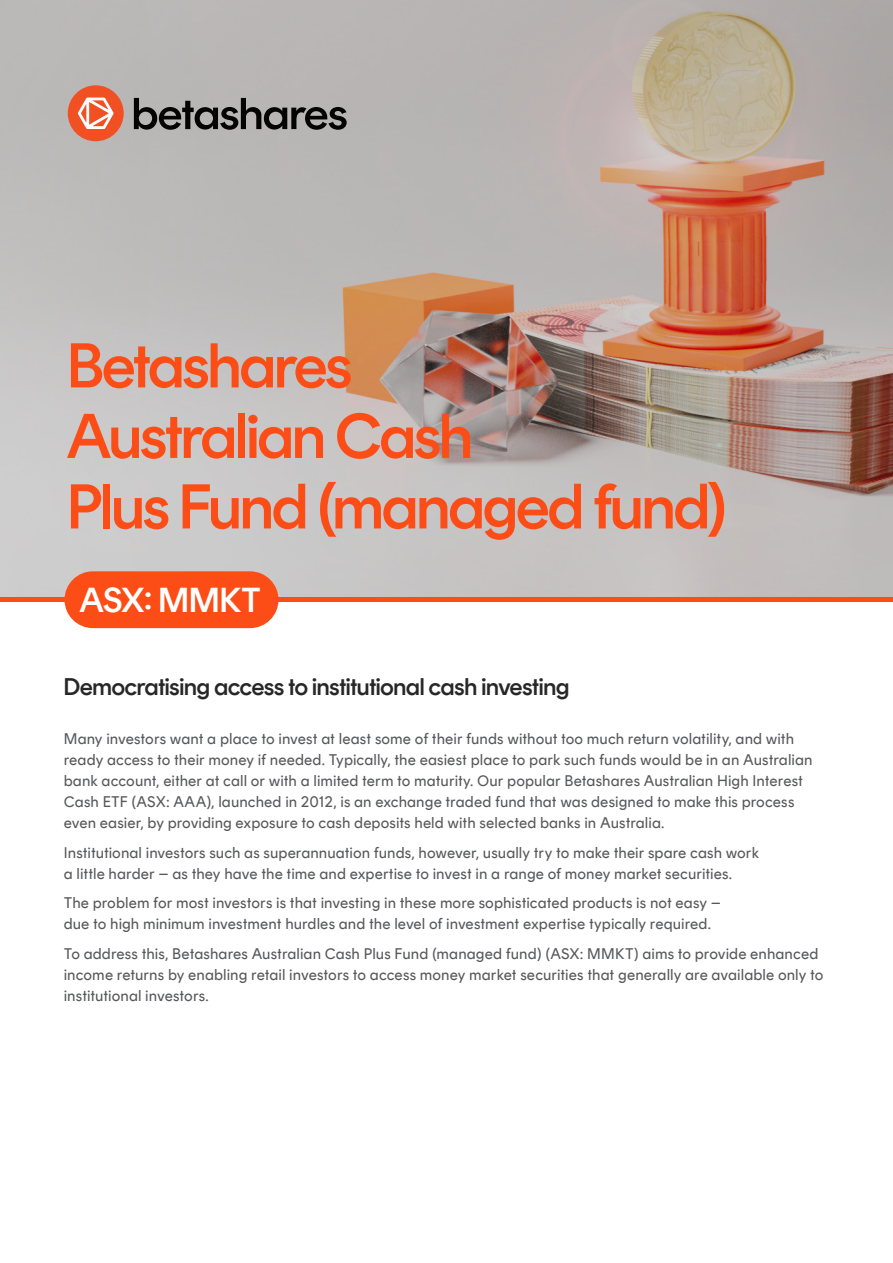
<style>
.page{position:relative;width:893px;height:1263px;background:#fff}
.page>*{position:absolute;margin:0;border:0;box-sizing:border-box;transform-origin:0 0}
.t1{font:500 63px "Rund Display";letter-spacing:-.025em;color:#fc4d16}
.t2{font:500 34.5px "Rund Display";letter-spacing:.01em;color:#fff}
.t3{font:500 24px "Rund Display";letter-spacing:-.01em;color:#272727}
.bullets_2{font:15px/21px "Rund Text";letter-spacing:.005em;color:#57585a}
</style>
<div class="page">
<hr style="left:0;top:597px;width:893px;height:4px;background:#fc4d16">
<svg style="left:0;top:0;width:893px;height:597px;background:#bcafa9"></svg>
<div style="left:64px;top:571px;width:215px;height:57px;background:#fc4d16;border-radius:28px"></div>
<div style="left:68px;top:85px;width:56px;height:56px;background:#f05022;border-radius:50%"></div>
<svg style="left:78px;top:98px;width:36px;height:31px"></svg>
<svg style="left:134px;top:98px;width:213px;height:32px;background:#71706f"></svg>
<h1 class="t1" style="left:67px;top:329px;width:286px">Betashares</h1>
<h1 class="t1" style="left:67px;top:400px;width:407px">Australian Cash</h1>
<h1 class="t1" style="left:67px;top:470px;width:661px">Plus Fund (managed fund)</h1>
<p class="t2" style="left:80px;top:580px;width:182px">ASX: MMKT</p>
<h2 class="t3" style="left:64px;top:673px;width:507px">Democratising access to institutional cash investing</h2>
<p class="bullets_2" style="left:64px;top:729px;width:750px">Many investors want a place to invest at least some of their funds without too much return volatility, and with ready access to their money if needed. Typically, the easiest place to park such funds would be in an Australian bank account, either at call or with a limited term to maturity. Our popular Betashares Australian High Interest Cash ETF (ASX: AAA), launched in 2012, is an exchange traded fund that was designed to make this process even easier, by providing exposure to cash deposits held with selected banks in Australia.</p>
<p class="bullets_2" style="left:64px;top:842px;width:697px">Institutional investors such as superannuation funds, however, usually try to make their spare cash work a little harder – as they have the time and expertise to invest in a range of money market securities.</p>
<p class="bullets_2" style="left:64px;top:893px;width:659px">The problem for most investors is that investing in these more sophisticated products is not easy – due to high minimum investment hurdles and the level of investment expertise typically required.</p>
<p class="bullets_2" style="left:64px;top:943px;width:761px">To address this, Betashares Australian Cash Plus Fund (managed fund) (ASX: MMKT) aims to provide enhanced income returns by enabling retail investors to access money market securities that generally are available only to institutional investors.</p>
</div>
